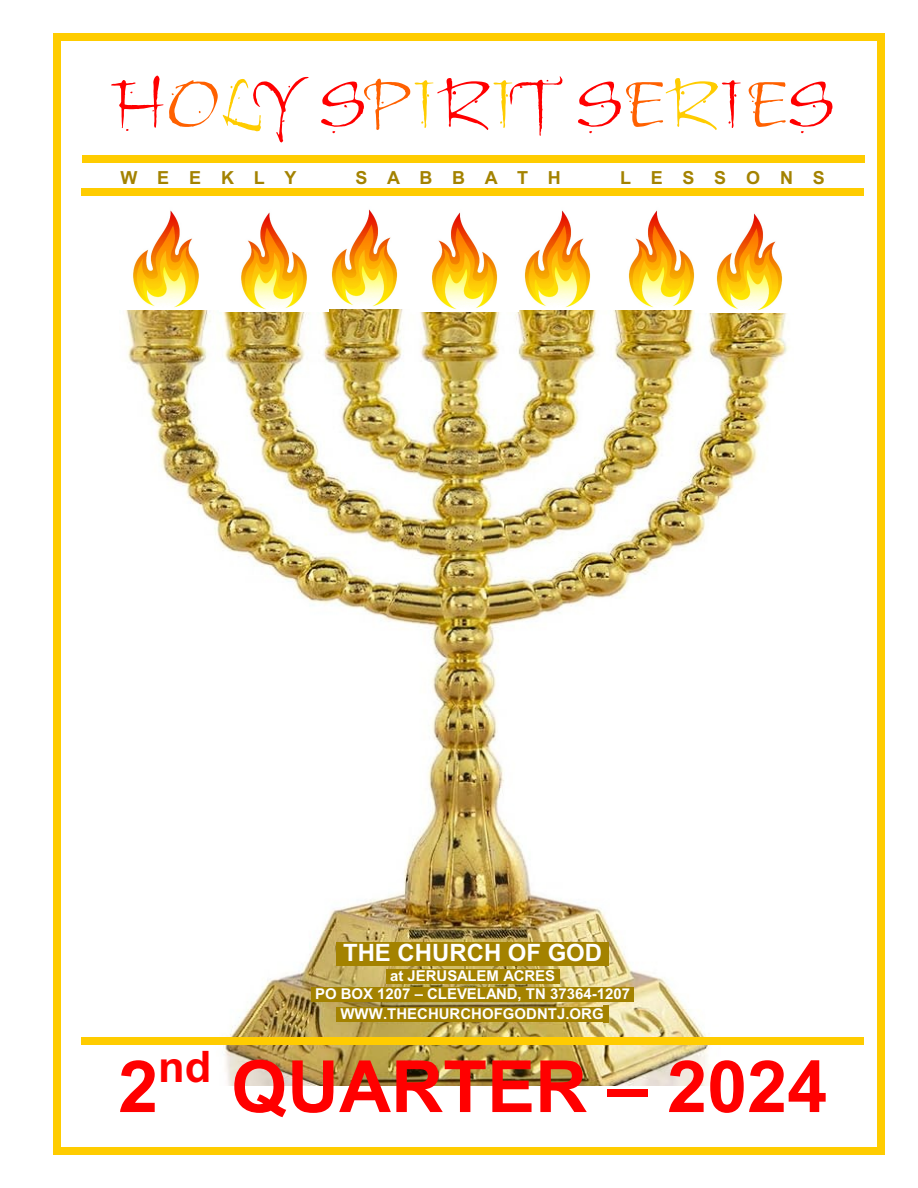
<style>
.page{position:relative;width:918px;height:1188px;background:#fff}
.page>*{position:absolute;margin:0;border:0;box-sizing:border-box;transform-origin:0 0}
.t1{font:700 72px "Arial";color:#f00}
.t2{font:66px "Kendo ITC";letter-spacing:.005em;color:#f00}
.t3{font:700 24px "Arial";color:#fff}
.t4{font:700 18px "Arial";letter-spacing:1.1em;color:#a38200}
.t5{font:700 15px/17.9px "Arial";color:#fff;text-align:center}
.s1{color:#ff6100}
.s2{color:#fc0}
</style>
<div class="page">
<div style="left:53px;top:33px;width:7px;height:1122px;background:#fc0"></div>
<div style="left:877px;top:33px;width:8px;height:1122px;background:#fc0"></div>
<div style="left:53px;top:33px;width:832px;height:7px;background:#fc0"></div>
<div style="left:53px;top:1148px;width:832px;height:7px;background:#fc0"></div>
<img style="left:119px;top:309px;width:674px;height:777px">
<img style="left:119px;top:210px;width:209px;height:101px">
<img style="left:311px;top:209px;width:87px;height:99px">
<img style="left:410px;top:212px;width:108px;height:99px">
<img style="left:504px;top:210px;width:103px;height:100px">
<img style="left:607px;top:210px;width:88px;height:100px">
<img style="left:695px;top:213px;width:98px;height:100px">
<div style="left:336px;top:942px;width:7px;height:24px;background:#a38200"></div>
<div style="left:343px;top:942px;width:266px;height:24px;background:#a38200"></div>
<div style="left:386px;top:969px;width:169px;height:15px;background:#a38200"></div>
<hr style="left:555px;top:969px;width:4px;height:15px;background:#a38200">
<hr style="left:311px;top:987px;width:4px;height:15px;background:#a38200">
<div style="left:315px;top:987px;width:319px;height:15px;background:#a38200"></div>
<div style="left:336px;top:1007px;width:268px;height:15px;background:#a38200"></div>
<div style="left:604px;top:1005px;width:5px;height:18px;background:#a38200"></div>
<div style="left:82px;top:156px;width:783px;height:7px;background:#fc0"></div>
<div style="left:81px;top:188px;width:783px;height:7px;background:#fc0"></div>
<div style="left:81px;top:1037px;width:783px;height:7px;background:#fc0"></div>
<h2 class="t2" style="left:111px;top:65px;width:725px">H<span class="s1">O</span><span class="s2">L</span>Y S<span class="s1">P</span><span class="s2">I</span>R<span class="s2">I</span>T S<span class="s1">E</span><span class="s2">R</span>I<span class="s1">E</span>S</h2>
<p class="t4" style="left:120px;top:171px;width:178px">WEEKLY</p>
<p class="t4" style="left:356px;top:171px;width:207px">SABBATH</p>
<p class="t4" style="left:620px;top:171px;width:206px">LESSONS</p>
<h3 class="t3" style="left:343px;top:944px;width:261px">THE CHURCH OF GOD</h3>
<p class="t5" style="left:315px;top:968px;width:316px">at JERUSALEM ACRES<br>PO BOX 1207 – CLEVELAND, TN 37364-1207</p>
<p class="t5" style="left:340px;top:1007px;width:265px">WWW.THECHURCHOFGODNTJ.ORG</p>
<h1 class="t1" style="left:118px;top:1060px;width:711px">2<sup>nd</sup> QUARTER – 2024</h1>
</div>
